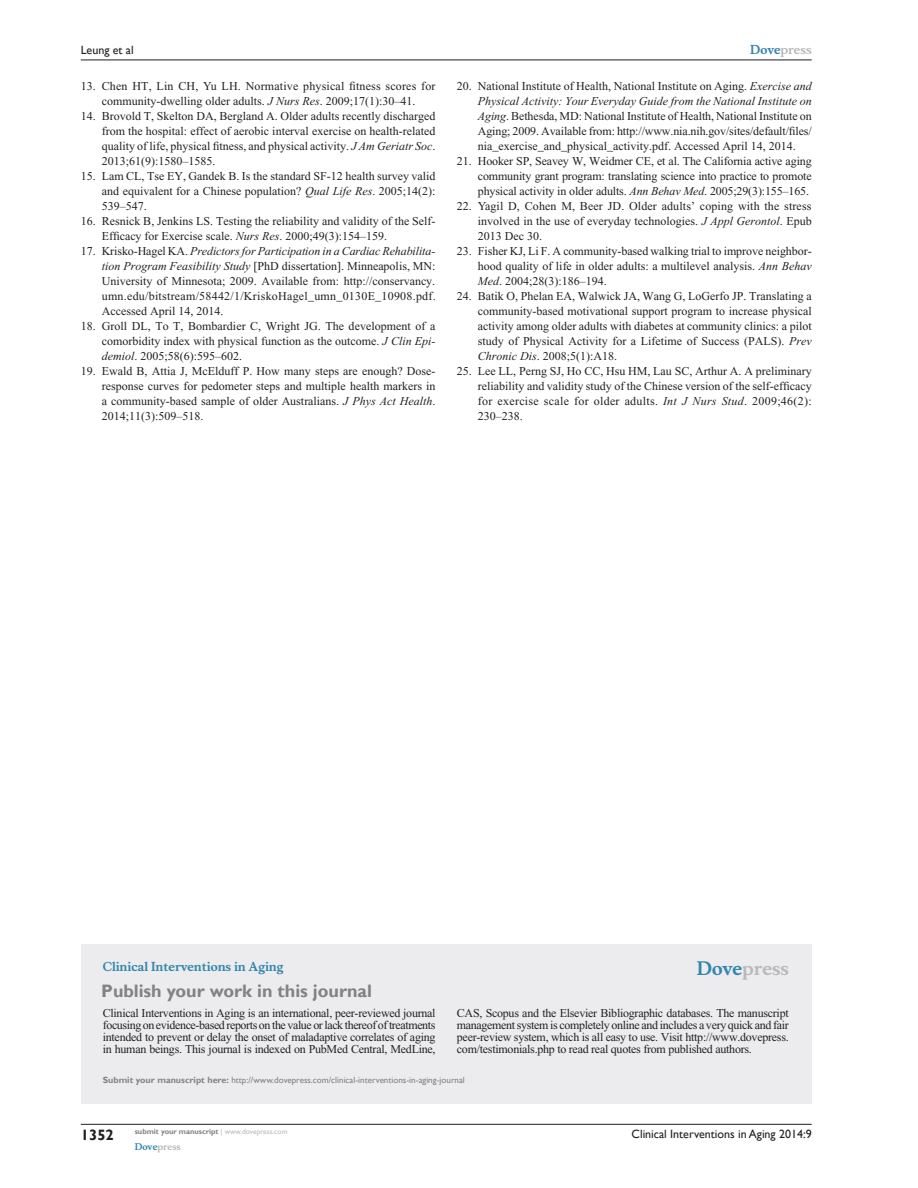
<style>
.page{position:relative;width:918px;height:1188px;background:#fff}
.page>*{position:absolute;margin:0;border:0;box-sizing:border-box;transform-origin:0 0}
.PromBx-H1{font:700 18px "Gill Sans";color:#808285}
.PromBx-Brand{font:700 18px "Musee";color:#b8b9bc}
.t1{font:700 15px "Gill Sans";color:#231f20}
.RefNL2{font:12px/15px "Times New Roman";color:#231f20;text-align:justify}
.PromBx-Tx{font:12px/12px "Times New Roman";letter-spacing:-.02em;color:#231f20;text-align:justify}
.t2{font:12px "Gill Sans";color:#231f20}
.PromBx-JrnlName{font:700 12px "Musee";color:#3485ae}
.t3{font:700 12px "Musee";color:#b8b9bc}
.PromBx-SubmitMssWebA{font:9px "Gill Sans";color:#808285}
.t4{font:700 9px "Musee";color:#b8b9bc}
.t5{font:700 7.5px "Gill Sans";color:#808285}
.s1{font-style:italic}
.s2{color:#3485ae}
.s3{font-weight:700}
.s4{font-weight:400;color:#b8b9bc}
</style>
<div class="page">
<div style="left:81px;top:944px;width:731px;height:159px;background:#ececee"></div>
<hr style="left:81px;top:1124px;width:731px;height:1px;background:#231f20">
<hr style="left:81px;top:60px;width:731px;height:1px;background:#231f20">
<p class="t2" style="left:81px;top:43px;width:54px">Leung et al</p>
<p class="RefNL2" style="left:81px;top:79px;width:356px;text-align:center">13. Chen HT, Lin CH, Yu LH. Normative physical fitness scores for community-dwelling older adults. <span class="s1">J Nurs Res</span>. 2009;17(1):30–41.</p>
<p class="RefNL2" style="left:102px;top:109px;width:335px;text-indent:-21px">14. Brovold T, Skelton DA, Bergland A. Older adults recently discharged from the hospital: effect of aerobic interval exercise on health-related quality of life, physical fitness, and physical activity. <span class="s1">J Am Geriatr Soc</span>.<br>2013;61(9):1580–1585.</p>
<p class="RefNL2" style="left:102px;top:169px;width:335px;text-indent:-21px">15. Lam CL, Tse EY, Gandek B. Is the standard SF-12 health survey valid and equivalent for a Chinese population? <span class="s1">Qual Life Res</span>. 2005;14(2):<br>539–547.</p>
<p class="RefNL2" style="left:102px;top:214px;width:335px;text-indent:-21px">16. Resnick B, Jenkins LS. Testing the reliability and validity of the Self-<br>Efficacy for Exercise scale. <span class="s1">Nurs Res</span>. 2000;49(3):154–159.</p>
<p class="RefNL2" style="left:102px;top:244px;width:336px;text-indent:-21px">17. Krisko-Hagel KA. <span class="s1">Predictors for Participation in a Cardiac Rehabilita&shy;tion Program Feasibility Study</span> [PhD dissertation]. Minneapolis, MN:<br>University of Minnesota; 2009. Available from: http://conservancy. umn.edu/bitstream/58442/1/KriskoHagel_umn_0130E_10908.pdf.<br>Accessed April 14, 2014.</p>
<p class="RefNL2" style="left:102px;top:319px;width:335px;text-indent:-21px">18. Groll DL, To T, Bombardier C, Wright JG. The development of a comorbidity index with physical function as the outcome. <span class="s1">J Clin Epi&shy;demiol</span>. 2005;58(6):595–602.</p>
<p class="RefNL2" style="left:102px;top:364px;width:335px;text-indent:-21px">19. Ewald B, Attia J, McElduff P. How many steps are enough? Dose&shy;response curves for pedometer steps and multiple health markers in a community-based sample of older Australians. <span class="s1">J Phys Act Health</span>.<br>2014;11(3):509–518.</p>
<p class="t3" style="left:750px;top:43px;width:63px"><span class="s2">Dove</span>press</p>
<p class="RefNL2" style="left:478px;top:79px;width:335px;text-indent:-21px">20. National Institute of Health, National Institute on Aging. <span class="s1">Exercise and Physical Activity: Your Everyday Guide from the National Institute on Aging</span>. Bethesda, MD: National Institute of Health, National Institute on Aging; 2009. Available from: http://www.nia.nih.gov/sites/default/files/ nia_exercise_and_physical_activity.pdf. Accessed April 14, 2014.</p>
<p class="RefNL2" style="left:478px;top:154px;width:335px;text-indent:-21px">21. Hooker SP, Seavey W, Weidmer CE, et al. The California active aging community grant program: translating science into practice to promote physical activity in older adults. <span class="s1">Ann Behav Med</span>. 2005;29(3):155–165.</p>
<p class="RefNL2" style="left:478px;top:199px;width:335px;text-indent:-21px">22. Yagil D, Cohen M, Beer JD. Older adults’ coping with the stress involved in the use of everyday technologies. <span class="s1">J Appl Gerontol</span>. Epub 2013 Dec 30.</p>
<p class="RefNL2" style="left:478px;top:244px;width:335px;text-indent:-21px">23. Fisher KJ, Li F. A community-based walking trial to improve neighbor&shy;hood quality of life in older adults: a multilevel analysis. <span class="s1">Ann Behav Med</span>. 2004;28(3):186–194.</p>
<p class="RefNL2" style="left:478px;top:289px;width:335px;text-indent:-21px">24. Batik O, Phelan EA, Walwick JA, Wang G, LoGerfo JP. Translating a community-based motivational support program to increase physical activity among older adults with diabetes at community clinics: a pilot study of Physical Activity for a Lifetime of Success (PALS). <span class="s1">Prev Chronic Dis</span>. 2008;5(1):A18.</p>
<p class="RefNL2" style="left:478px;top:364px;width:335px;text-indent:-21px">25. Lee LL, Perng SJ, Ho CC, Hsu HM, Lau SC, Arthur A. A preliminary reliability and validity study of the Chinese version of the self-efficacy for exercise scale for older adults. <span class="s1">Int J Nurs Stud</span>. 2009;46(2):<br>230–238.</p>
<p class="PromBx-JrnlName" style="left:103px;top:959px;width:182px">Clinical Interventions in Aging</p>
<p class="PromBx-H1" style="left:101px;top:980px;width:272px">Publish your work in this journal</p>
<p class="PromBx-Brand" style="left:697px;top:958px;width:94px"><span class="s2">Dove</span>press</p>
<p class="PromBx-Tx" style="left:103px;top:1007px;width:334px">Clinical Interventions in Aging is an international, peer-reviewed journal focusing on evidence-based reports on the value or lack thereof of treatments intended to prevent or delay the onset of maladaptive correlates of aging in human beings. This journal is indexed on PubMed Central, MedLine,</p>
<p class="PromBx-Tx" style="left:457px;top:1007px;width:333px">CAS, Scopus and the Elsevier Bibliographic databases. The manuscript management system is completely online and includes a very quick and fair peer-review system, which is all easy to use. Visit http://www.dovepress. com/testimonials.php to read real quotes from published authors.</p>
<p class="PromBx-SubmitMssWebA" style="left:103px;top:1075px;width:364px"><span class="s3">Submit your manuscript here:</span> http://www.dovepress.com/clinical-interventions-in-aging-journal</p>
<p class="t1" style="left:81px;top:1126px;width:35px">1352</p>
<p class="t5" style="left:135px;top:1127px;width:154px">submit your manuscript <span class="s4">| www.dovepress.com</span></p>
<p class="t4" style="left:135px;top:1141px;width:48px"><span class="s2">Dove</span>press</p>
<p class="t2" style="left:632px;top:1127px;width:182px">Clinical Interventions in Aging 2014:9</p>
</div>
